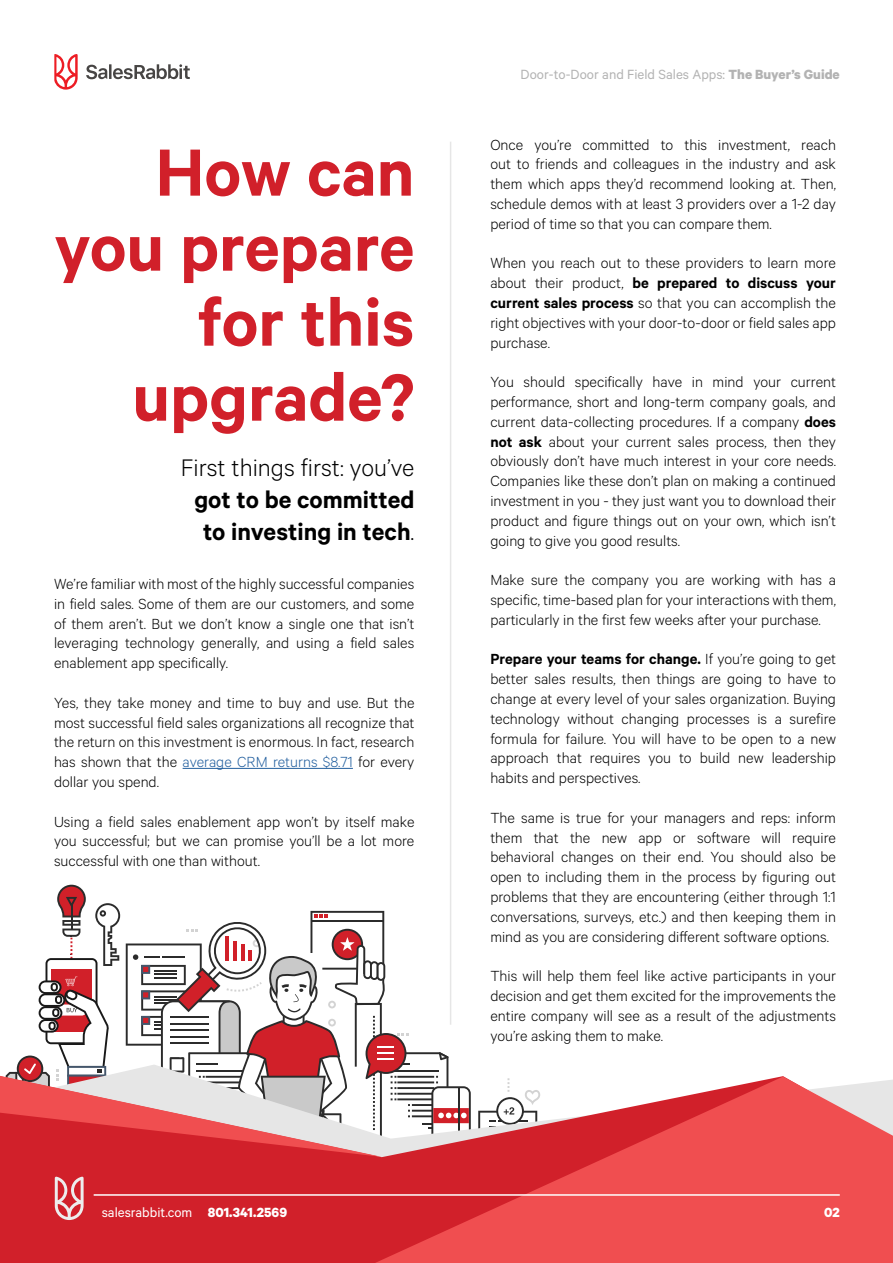
<style>
.page{position:relative;width:893px;height:1263px;background:#fff}
.page>*{position:absolute;margin:0;border:0;box-sizing:border-box;transform-origin:0 0}
.t1{font:600 75px/75px "Calibre";color:#d1202a;text-align:right}
.t2{font:600 27px/32.4px "Calibre";color:#000;text-align:center}
.t3{font:300 27px "Calibre";color:#000}
.t4{font:300 16.5px/19.8px "Calibre";color:#000;text-align:justify}
.t5{font:15px "Calibre";color:#b3b3b3}
.t6{font:15px "Calibre";color:#fff}
.t7{font:700 15px "Calibre";color:#fff}
.s1{font-weight:300}
.s2{color:#215e9e}
.s3{font-weight:700}
.s4{font-weight:600}
</style>
<div class="page">
<div style="left:0;top:1157px;width:375px;height:106px;background:#d1202a"></div>
<svg style="left:375px;top:1076px;width:518px;height:187px;background:#e95c5f"></svg>
<svg style="left:0;top:885px;width:471px;height:272px"></svg>
<svg style="left:86px;top:64px;width:104px;height:15px"></svg>
<svg style="left:54px;top:54px;width:24px;height:36px"></svg>
<hr style="left:94px;top:1194px;width:746px;height:2px;background:#fff">
<svg style="left:55px;top:1176px;width:29px;height:44px"></svg>
<hr style="left:183px;top:768px;width:170px;height:1px;background:#215e9e">
<hr style="left:450px;top:142px;width:1px;height:883px;background:#e6e6e6">
<h1 class="t1" style="left:54px;top:133px;width:362px">How can you prepare for this upgrade?</h1>
<h2 class="t3" style="left:181px;top:451px;width:235px">First things first: you’ve</h2>
<h2 class="t2" style="left:194px;top:482px;width:222px">got to be committed to investing in tech<span class="s1">.</span></h2>
<p class="t4" style="left:54px;top:573px;width:362px">We’re familiar with most of the highly successful companies in field sales. Some of them are our customers, and some of them aren’t. But we don’t know a single one that isn’t leveraging technology generally, and using a field sales enablement app specifically.</p>
<p class="t4" style="left:54px;top:692px;width:362px">Yes, they take money and time to buy and use. But the most successful field sales organizations all recognize that the return on this investment is enormous. In fact, research has shown that the <span class="s2">average CRM returns $8.71</span> for every dollar you spend.</p>
<p class="t4" style="left:54px;top:811px;width:362px">Using a field sales enablement app won’t by itself make you successful; but we can promise you’ll be a lot more successful with one than without.</p>
<p class="t5" style="left:521px;top:65px;width:321px">Door-to-Door and Field Sales Apps: <span class="s3">The Buyer’s Guide</span></p>
<p class="t4" style="left:490px;top:134px;width:347px">Once you’re committed to this investment, reach out to friends and colleagues in the industry and ask them which apps they’d recommend looking at. Then, schedule demos with at least 3 providers over a 1-2 day period of time so that you can compare them.</p>
<p class="t4" style="left:490px;top:253px;width:347px">When you reach out to these providers to learn more about their product, <span class="s4">be prepared to discuss your current sales process</span> so that you can accomplish the right objectives with your door-to-door or field sales app purchase.</p>
<p class="t4" style="left:490px;top:371px;width:347px">You should specifically have in mind your current performance, short and long-term company goals, and current data-collecting procedures. If a company <span class="s4">does not ask</span> about your current sales process, then they obviously don’t have much interest in your core needs.<br>Companies like these don’t plan on making a continued investment in you - they just want you to download their product and figure things out on your own, which isn’t going to give you good results.</p>
<p class="t4" style="left:490px;top:569px;width:347px">Make sure the company you are working with has a specific, time-based plan for your interactions with them, particularly in the first few weeks after your purchase.</p>
<p class="t4" style="left:490px;top:649px;width:347px"><span class="s4">Prepare your teams for change.</span> If you’re going to get better sales results, then things are going to have to change at every level of your sales organization. Buying technology without changing processes is a surefire formula for failure. You will have to be open to a new approach that requires you to build new leadership habits and perspectives.</p>
<p class="t4" style="left:490px;top:807px;width:347px">The same is true for your managers and reps: inform them that the new app or software will require behavioral changes on their end. You should also be open to including them in the process by figuring out problems that they are encountering (either through 1:1 conversations, surveys, etc.) and then keeping them in mind as you are considering different software options.</p>
<p class="t4" style="left:490px;top:965px;width:347px">This will help them feel like active participants in your decision and get them excited for the improvements the entire company will see as a result of the adjustments you’re asking them to make.</p>
<p class="t6" style="left:102px;top:1204px;width:187px">salesrabbit.com <span class="s3">801.341.2569</span></p>
<p class="t7" style="left:824px;top:1203px;width:17px">02</p>
</div>
